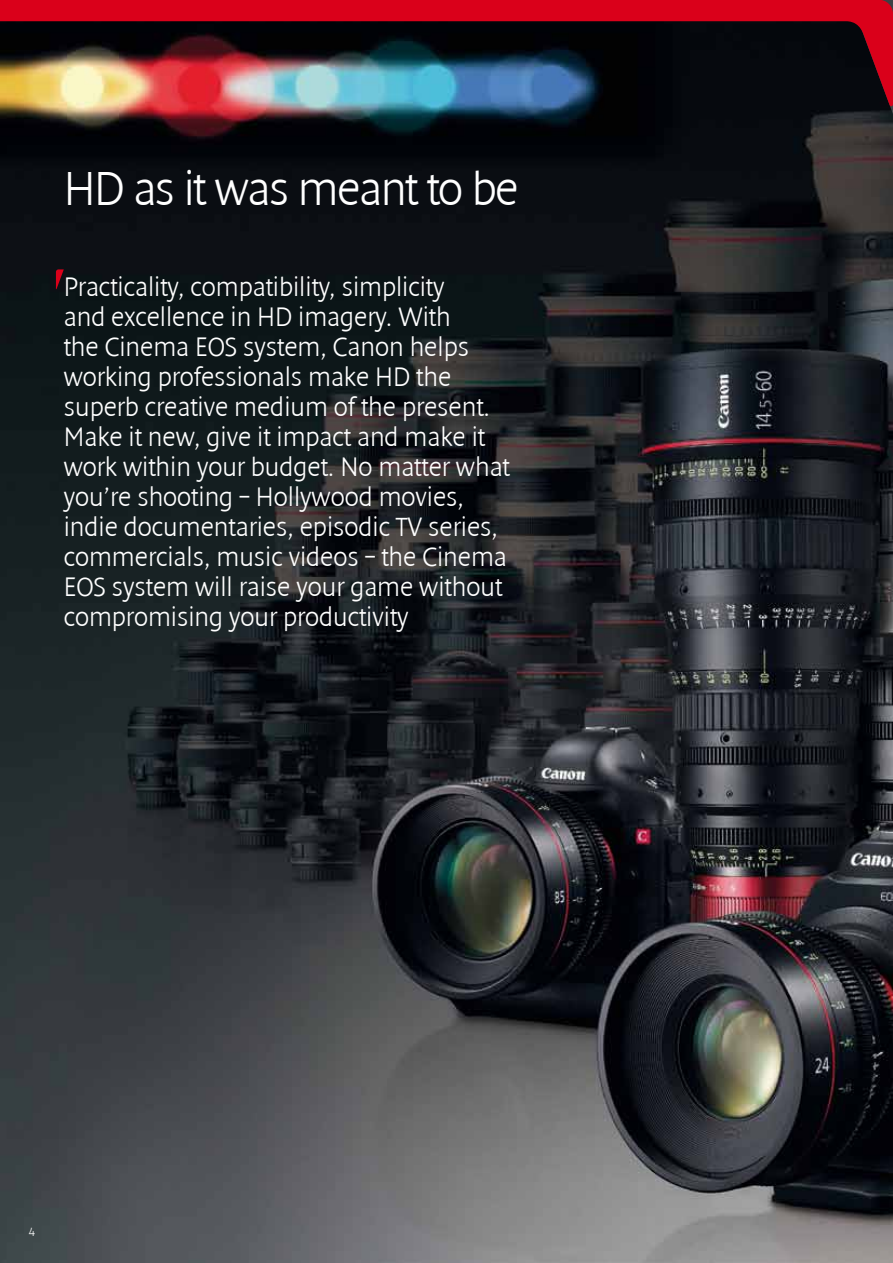
<style>
.page{position:relative;width:893px;height:1263px;background:#fff}
.page>*{position:absolute;margin:0;border:0;box-sizing:border-box;transform-origin:0 0}
.t1{font:300 48px "Denda New";letter-spacing:-.03em;color:#fff}
.t2{font:300 27px/30px "Denda New";color:#fff}
.t3{font:300 12px "Denda New";color:#fff}
</style>
<div class="page">
<img style="left:0;top:106px;width:893px;height:1157px">
<svg style="left:846px;top:106px;width:47px;height:253px;background:#39393c"></svg>
<svg style="left:56px;top:269px;width:8px;height:20px"></svg>
<img style="left:0;top:0;width:893px;height:106px">
<h1 class="t1" style="left:64px;top:163px;width:456px">HD as it was meant to be</h1>
<p class="t2" style="left:64px;top:272px;width:448px">Practicality, compatibility, simplicity<br>and excellence in HD imagery. With<br>the Cinema EOS system, Canon helps working professionals make HD the superb creative medium of the present.<br>Make it new, give it impact and make it work within your budget. No matter what you’re shooting – Hollywood movies, indie documentaries, episodic TV series, commercials, music videos – the Cinema EOS system will raise your game without compromising your productivity</p>
<p class="t3" style="left:29px;top:1225px;width:8px">4</p>
</div>
